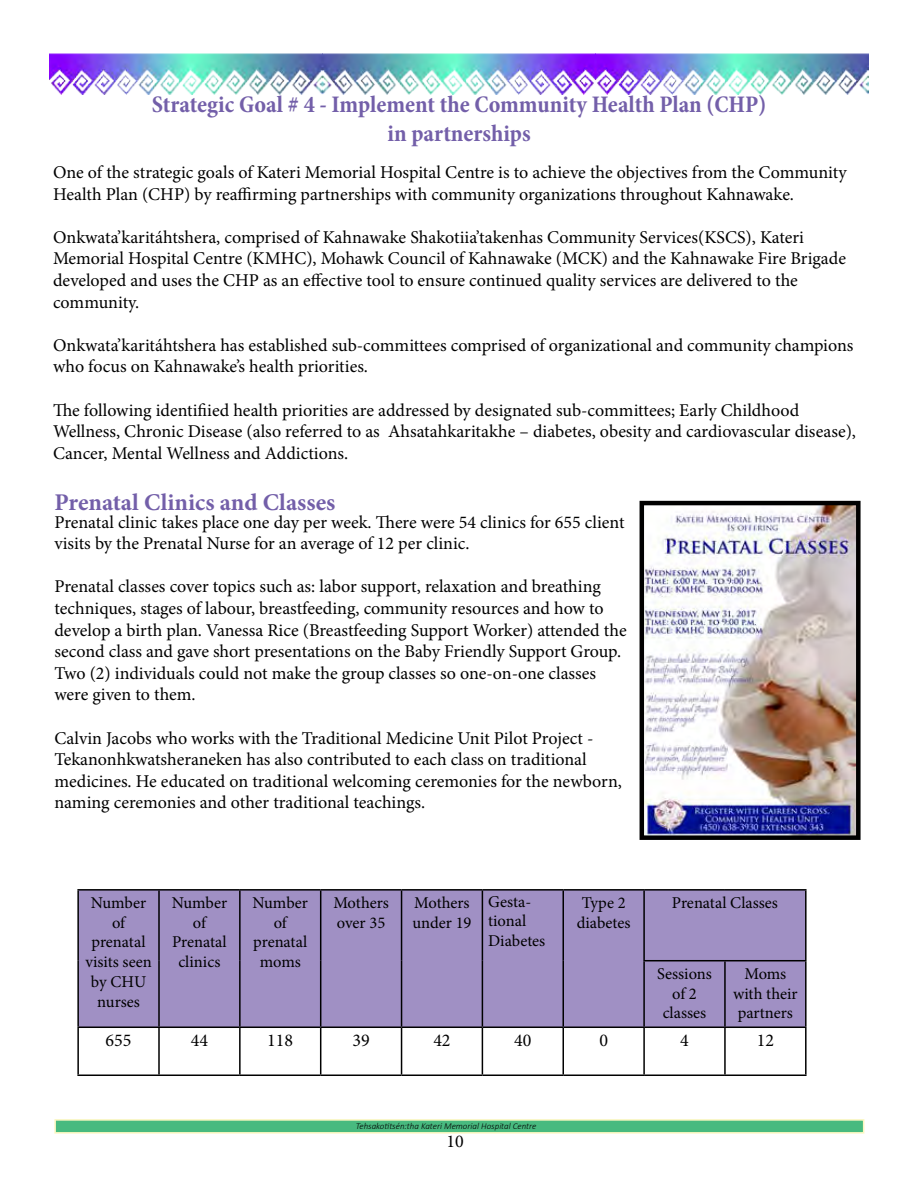
<style>
.page{position:relative;width:918px;height:1188px;background:#fff}
.page>*{position:absolute;margin:0;border:0;box-sizing:border-box;transform-origin:0 0}
.t1{font:700 condensed 24px/28.8px "Minion Pro";color:#735fa9;text-align:center}
.t2{font:700 24px "Minion Pro";color:#735fa9}
.t3{font:18px/21.6px "Minion Pro";color:#000}
.t4{font:16.5px/19.8px "Minion Pro";color:#000;text-align:center}
.t5{font:italic 300 9px "Calibri";color:#000}
</style>
<div class="page">
<img style="left:645px;top:506px;width:211px;height:329px">
<div style="left:640px;top:501px;width:221px;height:339px;border:4px solid #000"></div>
<div style="left:79px;top:891px;width:726px;height:136px;background:#a090c4"></div>
<hr style="left:77px;top:889px;width:82px;height:2px;background:#000">
<hr style="left:77px;top:891px;width:2px;height:70px;background:#000">
<hr style="left:159px;top:889px;width:81px;height:2px;background:#000">
<hr style="left:158px;top:891px;width:2px;height:70px;background:#000">
<hr style="left:240px;top:889px;width:81px;height:2px;background:#000">
<hr style="left:239px;top:891px;width:2px;height:70px;background:#000">
<hr style="left:321px;top:889px;width:81px;height:2px;background:#000">
<hr style="left:320px;top:891px;width:1px;height:70px;background:#000">
<hr style="left:402px;top:889px;width:80px;height:2px;background:#000">
<hr style="left:401px;top:891px;width:1px;height:70px;background:#000">
<hr style="left:482px;top:889px;width:81px;height:2px;background:#000">
<hr style="left:482px;top:891px;width:1px;height:70px;background:#000">
<hr style="left:563px;top:889px;width:81px;height:2px;background:#000">
<hr style="left:562px;top:891px;width:2px;height:70px;background:#000">
<hr style="left:644px;top:889px;width:81px;height:2px;background:#000">
<hr style="left:643px;top:891px;width:2px;height:69px;background:#000">
<hr style="left:725px;top:889px;width:82px;height:2px;background:#000">
<hr style="left:805px;top:891px;width:2px;height:69px;background:#000">
<hr style="left:77px;top:961px;width:2px;height:66px;background:#000">
<hr style="left:158px;top:961px;width:2px;height:66px;background:#000">
<hr style="left:239px;top:961px;width:2px;height:66px;background:#000">
<hr style="left:320px;top:961px;width:1px;height:66px;background:#000">
<hr style="left:401px;top:961px;width:1px;height:66px;background:#000">
<hr style="left:482px;top:961px;width:1px;height:66px;background:#000">
<hr style="left:562px;top:961px;width:2px;height:66px;background:#000">
<hr style="left:643px;top:960px;width:82px;height:1px;background:#000">
<hr style="left:643px;top:961px;width:2px;height:66px;background:#000">
<hr style="left:725px;top:960px;width:82px;height:1px;background:#000">
<hr style="left:724px;top:961px;width:2px;height:66px;background:#000">
<hr style="left:805px;top:961px;width:2px;height:66px;background:#000">
<hr style="left:77px;top:1027px;width:82px;height:1px;background:#000">
<hr style="left:77px;top:1028px;width:2px;height:47px;background:#000">
<hr style="left:159px;top:1027px;width:81px;height:1px;background:#000">
<hr style="left:158px;top:1028px;width:2px;height:47px;background:#000">
<hr style="left:240px;top:1027px;width:81px;height:1px;background:#000">
<hr style="left:239px;top:1028px;width:2px;height:47px;background:#000">
<hr style="left:321px;top:1027px;width:81px;height:1px;background:#000">
<hr style="left:320px;top:1028px;width:1px;height:47px;background:#000">
<hr style="left:402px;top:1027px;width:80px;height:1px;background:#000">
<hr style="left:401px;top:1028px;width:1px;height:47px;background:#000">
<hr style="left:482px;top:1027px;width:81px;height:1px;background:#000">
<hr style="left:482px;top:1028px;width:1px;height:47px;background:#000">
<hr style="left:563px;top:1027px;width:81px;height:1px;background:#000">
<hr style="left:562px;top:1028px;width:2px;height:47px;background:#000">
<hr style="left:644px;top:1027px;width:81px;height:1px;background:#000">
<hr style="left:643px;top:1028px;width:2px;height:47px;background:#000">
<hr style="left:725px;top:1027px;width:82px;height:1px;background:#000">
<hr style="left:724px;top:1028px;width:2px;height:47px;background:#000">
<hr style="left:805px;top:1028px;width:2px;height:47px;background:#000">
<hr style="left:77px;top:1075px;width:82px;height:1px;background:#000">
<hr style="left:159px;top:1075px;width:81px;height:1px;background:#000">
<hr style="left:240px;top:1075px;width:81px;height:1px;background:#000">
<hr style="left:321px;top:1075px;width:81px;height:1px;background:#000">
<hr style="left:402px;top:1075px;width:80px;height:1px;background:#000">
<hr style="left:482px;top:1075px;width:81px;height:1px;background:#000">
<hr style="left:563px;top:1075px;width:81px;height:1px;background:#000">
<hr style="left:644px;top:1075px;width:81px;height:1px;background:#000">
<hr style="left:725px;top:1075px;width:82px;height:1px;background:#000">
<img style="left:50px;top:53px;width:818px;height:42px">
<div style="left:54px;top:1119px;width:810px;height:15px;background:#48ba7f;border:2px solid #fbf7c0"></div>
<h1 class="t1" style="left:152px;top:90px;width:616px">Strategic Goal # 4 - Implement the Community Health Plan (CHP) in partnerships</h1>
<p class="t3" style="left:53px;top:162px;width:795px">One of the strategic goals of Kateri Memorial Hospital Centre is to achieve the objectives from the Community<br>Health Plan (CHP) by reaffirming partnerships with community organizations throughout Kahnawake.</p>
<p class="t3" style="left:53px;top:226px;width:794px">Onkwata’karitáhtshera, comprised of Kahnawake Shakotiia’takenhas Community Services(KSCS), Kateri Memorial Hospital Centre (KMHC), Mohawk Council of Kahnawake (MCK) and the Kahnawake Fire Brigade developed and uses the CHP as an effective tool to ensure continued quality services are delivered to the community.</p>
<p class="t3" style="left:53px;top:334px;width:802px">Onkwata’karitáhtshera has established sub-committees comprised of organizational and community champions who focus on Kahnawake’s health priorities.</p>
<p class="t3" style="left:53px;top:399px;width:805px">The following identifiied health priorities are addressed by designated sub-committees; Early Childhood<br>Wellness, Chronic Disease (also referred to as Ahsatahkaritakhe – diabetes, obesity and cardiovascular disease),<br>Cancer, Mental Wellness and Addictions.</p>
<h1 class="t2" style="left:54px;top:486px;width:283px">Prenatal Clinics and Classes</h1>
<p class="t3" style="left:54px;top:511px;width:572px">Prenatal clinic takes place one day per week. There were 54 clinics for 655 client visits by the Prenatal Nurse for an average of 12 per clinic.</p>
<p class="t3" style="left:54px;top:576px;width:574px">Prenatal classes cover topics such as: labor support, relaxation and breathing techniques, stages of labour, breastfeeding, community resources and how to develop a birth plan. Vanessa Rice (Breastfeeding Support Worker) attended the second class and gave short presentations on the Baby Friendly Support Group.<br>Two (2) individuals could not make the group classes so one-on-one classes were given to them.</p>
<p class="t3" style="left:54px;top:727px;width:569px">Calvin Jacobs who works with the Traditional Medicine Unit Pilot Project - Tekanonhkwatsheraneken has also contributed to each class on traditional medicines. He educated on traditional welcoming ceremonies for the newborn, naming ceremonies and other traditional teachings.</p>
<p class="t4" style="left:488px;top:892px;width:59px;text-align:left">Gesta&shy;tional<br>Diabetes</p>
<p class="t4" style="left:85px;top:893px;width:68px">Number of prenatal visits seen by CHU nurses</p>
<p class="t4" style="left:172px;top:893px;width:57px">Number of<br>Prenatal clinics</p>
<p class="t4" style="left:253px;top:893px;width:57px">Number of prenatal moms</p>
<p class="t4" style="left:333px;top:893px;width:57px;text-align:left">Mothers over 35</p>
<p class="t4" style="left:412px;top:893px;width:61px;text-align:left">Mothers under 19</p>
<p class="t4" style="left:577px;top:893px;width:55px;text-align:left">Type 2 diabetes</p>
<p class="t4" style="left:672px;top:893px;width:108px">Prenatal Classes</p>
<p class="t4" style="left:657px;top:964px;width:56px">Sessions of 2 classes</p>
<p class="t4" style="left:733px;top:964px;width:66px">Moms with their partners</p>
<p class="t3" style="left:106px;top:1030px;width:27px">655</p>
<p class="t3" style="left:191px;top:1030px;width:19px">44</p>
<p class="t3" style="left:267px;top:1030px;width:27px">118</p>
<p class="t3" style="left:353px;top:1030px;width:19px">39</p>
<p class="t3" style="left:433px;top:1030px;width:19px">42</p>
<p class="t3" style="left:514px;top:1030px;width:19px">40</p>
<p class="t3" style="left:599px;top:1030px;width:10px">0</p>
<p class="t3" style="left:680px;top:1030px;width:10px">4</p>
<p class="t3" style="left:757px;top:1030px;width:19px">12</p>
<p class="t5" style="left:356px;top:1121px;width:182px">Tehsakotitsén:tha Kateri Memorial Hospital Centre</p>
<p class="t3" style="left:446px;top:1131px;width:19px">10</p>
</div>
